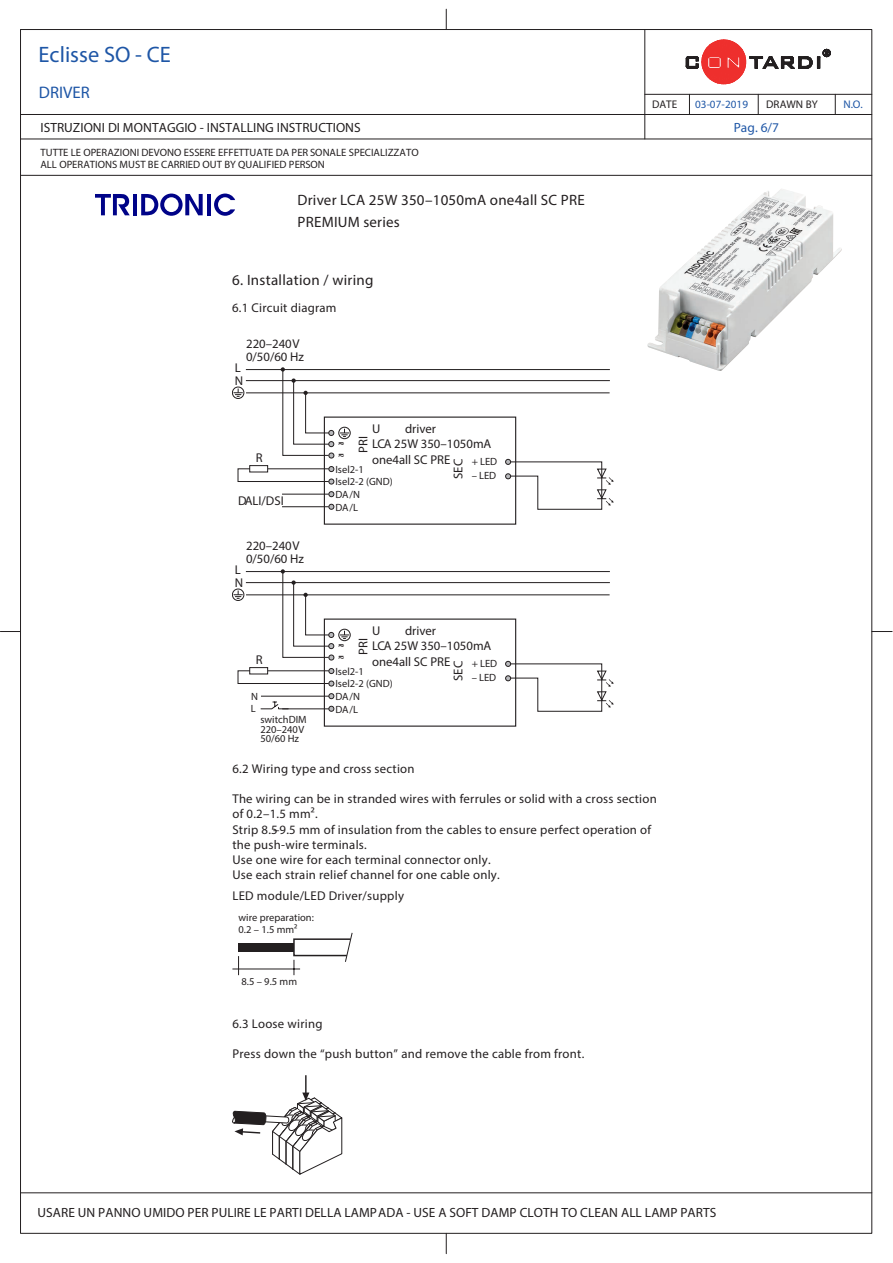
<style>
.page{position:relative;width:893px;height:1263px;background:#fff}
.page>*{position:absolute;margin:0;border:0;box-sizing:border-box;transform-origin:0 0}
.t1{font:22.35px "Helvetica";color:#1e56a6}
.t2{font:16.8px "Helvetica";color:#1e56a6}
.t3{font:15px "Tridonic Metric Print Semi";letter-spacing:.015em;color:#231f20}
.t4{font:15px "Tridonic Metric Print Light";letter-spacing:.015em;color:#231f20}
.t5{font:13.35px "Helvetica";letter-spacing:.005em;color:#231f20}
.t6{font:13.35px "Helvetica";color:#1e56a6}
.t7{font:12.75px/15.1px "Tridonic Metric Print Light";letter-spacing:.02em;color:#231f20}
.t8{font:500 condensed 12.75px/15.3px "Helvetica Neue LTW1 G";color:#231f20}
.t9{font:12.75px "Tridonic Metric Print Semi";letter-spacing:.02em;color:#231f20}
.t10{font:300 condensed 12.75px/13px "Helvetica Neue LTW1 G";color:#231f20}
.t11{font:11.1px "Helvetica";letter-spacing:.01em;color:#1e56a6}
.t12{font:11.1px "Helvetica";letter-spacing:.005em;color:#231f20}
.t13{font:10.65px/12.3px "Helvetica";color:#231f20}
.t14{font:10.5px/12.6px "Helvetica Neue LTW1 G";color:#231f20}
.t15{font:10.5px/12.6px "Tridonic Metric Print Light";color:#231f20}
.t16{font:300 condensed 10.5px/9.6px "Helvetica Neue LTW1 G";color:#231f20}
</style>
<div class="page">
<hr style="left:133px;top:194px;width:4px;height:21px;background:#000388">
<svg style="left:141px;top:194px;width:62px;height:22px"></svg>
<hr style="left:207px;top:194px;width:4px;height:21px;background:#000388">
<svg style="left:214px;top:194px;width:21px;height:22px"></svg>
<svg style="left:95px;top:194px;width:35px;height:21px"></svg>
<img style="left:647px;top:189px;width:195px;height:182px">
<hr style="left:21px;top:175px;width:851px;height:1px;background:#231f20">
<svg style="left:872px;top:631px;width:20px;height:1px"></svg>
<hr style="left:21px;top:114px;width:851px;height:1px;background:#231f20">
<hr style="left:21px;top:139px;width:851px;height:1px;background:#231f20">
<hr style="left:645px;top:94px;width:227px;height:1px;background:#231f20">
<svg style="left:446px;top:9px;width:1px;height:21px"></svg>
<svg style="left:446px;top:1233px;width:1px;height:21px"></svg>
<hr style="left:645px;top:30px;width:1px;height:109px;background:#231f20">
<svg style="left:686px;top:29px;width:150px;height:85px"></svg>
<svg style="left:0;top:631px;width:21px;height:1px"></svg>
<hr style="left:21px;top:1192px;width:851px;height:1px;background:#231f20">
<div style="left:239px;top:943px;width:55px;height:9px;background:#231f20"></div>
<svg style="left:238px;top:956px;width:1px;height:19px"></svg>
<hr style="left:232px;top:969px;width:68px;height:1px;background:#231f20">
<svg style="left:292px;top:932px;width:60px;height:43px"></svg>
<hr style="left:305px;top:1075px;width:2px;height:20px;background:#231f20">
<svg style="left:232px;top:1092px;width:111px;height:83px"></svg>
<svg style="left:232px;top:367px;width:382px;height:143px"></svg>
<svg style="left:232px;top:569px;width:382px;height:143px"></svg>
<h1 class="t1" style="left:39px;top:41px;width:134px">Eclisse SO - CE</h1>
<h2 class="t2" style="left:39px;top:82px;width:53px">DRIVER</h2>
<p class="t5" style="left:40px;top:119px;width:322px">ISTRUZIONI DI MONTAGGIO - INSTALLING INSTRUCTIONS</p>
<p class="t13" style="left:40px;top:146px;width:380px">TUTTE LE OPERAZIONI DEVONO ESSERE EFFETTUATE DA PER SONALE SPECIALIZZATO<br>ALL OPERATIONS MUST BE CARRIED OUT BY QUALIFIED PERSON</p>
<p class="t3" style="left:298px;top:191px;width:289px">Driver LCA 25W 350–1050mA one4all SC PRE</p>
<p class="t4" style="left:298px;top:212px;width:104px">PREMIUM series</p>
<p class="t12" style="left:652px;top:98px;width:27px">DATE</p>
<p class="t11" style="left:695px;top:98px;width:55px">03-07-2019</p>
<p class="t12" style="left:766px;top:98px;width:53px">DRAWN BY</p>
<p class="t6" style="left:734px;top:119px;width:47px">Pag. 6/7</p>
<p class="t3" style="left:232px;top:271px;width:143px">6. Installation / wiring</p>
<p class="t9" style="left:232px;top:300px;width:106px">6.1 Circuit diagram</p>
<p class="t10" style="left:246px;top:337px;width:55px">220–240 V</p>
<p class="t10" style="left:246px;top:350px;width:59px">0/50/60 Hz</p>
<p class="t10" style="left:235px;top:361px;width:10px">L<br>N</p>
<p class="t10" style="left:256px;top:451px;width:8px">R</p>
<p class="t10" style="left:238px;top:493px;width:47px">DALI/DSI</p>
<p class="t10" style="left:246px;top:538px;width:55px">220–240 V</p>
<p class="t10" style="left:246px;top:552px;width:59px">0/50/60 Hz</p>
<p class="t10" style="left:235px;top:563px;width:10px">L<br>N</p>
<p class="t10" style="left:256px;top:653px;width:8px">R</p>
<p class="t14" style="left:251px;top:690px;width:9px">N<br>L</p>
<p class="t16" style="left:260px;top:715px;width:48px">switchDIM<br>220–240 V<br>50/60 Hz</p>
<p class="t8" style="left:372px;top:421px;width:121px;text-indent:33px">driver<br>LCA 25W 350–1050mA one4all SC PRE</p>
<p class="t8" style="left:355px;top:453px;width:18px;rotate:-90deg">PRI</p>
<p class="t14" style="left:338px;top:437px;width:8px">~</p>
<p class="t14" style="left:335px;top:463px;width:30px">Isel2-1</p>
<p class="t14" style="left:338px;top:449px;width:8px">~</p>
<p class="t14" style="left:472px;top:455px;width:27px">+ LED</p>
<p class="t14" style="left:472px;top:469px;width:26px">– LED</p>
<p class="t8" style="left:450px;top:479px;width:21px;rotate:-90deg">SEC</p>
<p class="t14" style="left:335px;top:475px;width:59px">Isel2-2 (GND)<br>DA/N</p>
<p class="t14" style="left:335px;top:501px;width:24px">DA/L</p>
<p class="t8" style="left:372px;top:623px;width:121px;text-indent:33px">driver<br>LCA 25W 350–1050mA one4all SC PRE</p>
<p class="t8" style="left:355px;top:654px;width:18px;rotate:-90deg">PRI</p>
<p class="t14" style="left:338px;top:639px;width:8px">~</p>
<p class="t14" style="left:335px;top:665px;width:30px">Isel2-1</p>
<p class="t14" style="left:338px;top:651px;width:8px">~</p>
<p class="t14" style="left:472px;top:657px;width:27px">+ LED</p>
<p class="t14" style="left:472px;top:671px;width:26px">– LED</p>
<p class="t8" style="left:450px;top:681px;width:21px;rotate:-90deg">SEC</p>
<p class="t14" style="left:335px;top:677px;width:59px">Isel2-2 (GND)<br>DA/N<br>DA/L</p>
<p class="t9" style="left:232px;top:761px;width:184px">6.2 Wiring type and cross section</p>
<p class="t7" style="left:232px;top:791px;width:426px">The wiring can be in stranded wires with ferrules or solid with a cross section of 0.2–1.5 mm².<br>Strip 8.5–9.5 mm of insulation from the cables to ensure perfect operation of the push-wire terminals.<br>Use one wire for each terminal connector only.<br>Use each strain relief channel for one cable only.</p>
<p class="t7" style="left:232px;top:888px;width:173px">LED module/LED Driver/supply</p>
<p class="t15" style="left:239px;top:910px;width:77px">wire preparation:<br>0.2 – 1.5 mm²</p>
<p class="t15" style="left:241px;top:975px;width:57px">8.5 – 9.5 mm</p>
<p class="t9" style="left:232px;top:1016px;width:92px">6.3 Loose wiring</p>
<p class="t7" style="left:232px;top:1046px;width:353px">Press down the “push button” and remove the cable from front.</p>
<p class="t11" style="left:843px;top:98px;width:21px">N.O.</p>
<p class="t5" style="left:38px;top:1204px;width:680px">USARE UN PANNO UMIDO PER PULIRE LE PARTI DELLA LAMPADA - USE A SOFT DAMP CLOTH TO CLEAN ALL LAMP PARTS</p>
</div>
